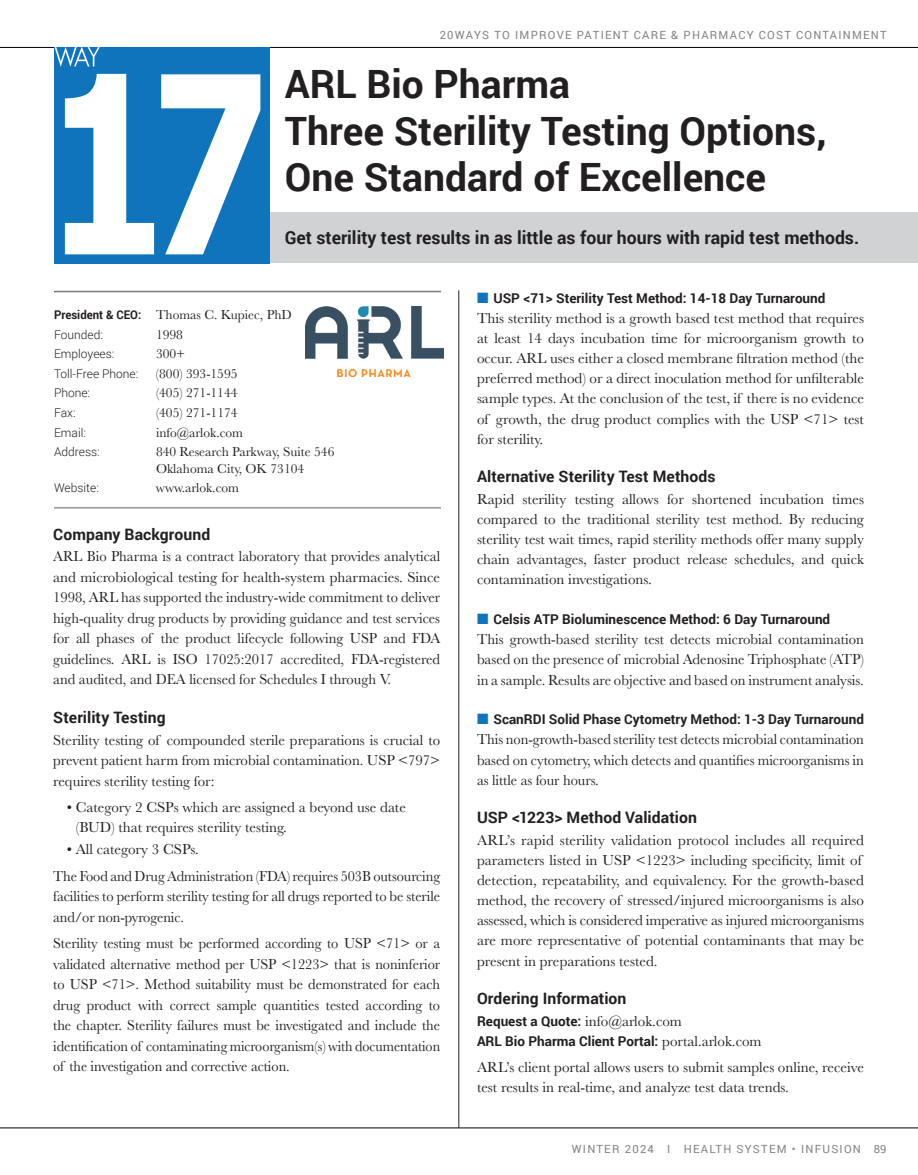
<style>
.page{position:relative;width:918px;height:1175px;background:#fff}
.page>*{position:absolute;margin:0;border:0;box-sizing:border-box;transform-origin:0 0}
.t1{font:700 39px/46.5px "Roboto";color:#231f20}
.t2{font:700 18px "Roboto";color:#231f20}
.t3{font:700 15.75px "Roboto";letter-spacing:.005em;color:#231f20}
.t4{font:15px/20.1px "Baskerville";color:#231f20;text-align:justify}
.t5{font:15px/20.4px "Baskerville";color:#231f20;text-align:justify;scale:.96 1}
.t6{font:700 13.5px/20.1px "Roboto";color:#231f20}
.t7{font:13.5px/16.5px "Baskerville";color:#231f20}
.t8{font:300 12px "Roboto";color:#231f20}
.t9{font:11.25px "Roboto";letter-spacing:.11em;color:#808285}
.s1{font-family:"Roboto";font-weight:700;font-size:12px}
.s2{color:#1074bc}
.s3{font-family:"Baskerville";font-weight:400;font-size:15px}
</style>
<div class="page">
<hr style="left:0;top:47px;width:918px;height:1px;background:#080302">
<hr style="left:54px;top:291px;width:387px;height:1px;background:#7d7a7a">
<div style="left:56px;top:212px;width:862px;height:51px;background:#d1d2d4"></div>
<hr style="left:54px;top:507px;width:387px;height:1px;background:#939598">
<img style="left:306px;top:307px;width:137px;height:70px">
<hr style="left:459px;top:290px;width:1px;height:837px;background:#231f20">
<div style="left:54px;top:47px;width:216px;height:216px;background:#1074bc"></div>
<svg style="left:65px;top:74px;width:89px;height:180px"></svg>
<svg style="left:161px;top:74px;width:99px;height:180px"></svg>
<svg style="left:55px;top:47px;width:45px;height:20px"></svg>
<hr style="left:0;top:1127px;width:918px;height:1px;background:#080302">
<p class="t9" style="left:440px;top:27px;width:448px">20WAYS TO IMPROVE PATIENT CARE &amp; PHARMACY COST CONTAINMENT</p>
<h1 class="t1" style="left:285px;top:59px;width:543px">ARL Bio Pharma<br>Three Sterility Testing Options,<br>One Standard of Excellence</h1>
<p class="t2" style="left:285px;top:225px;width:576px">Get sterility test results in as little as four hours with rapid test methods.</p>
<p class="t7" style="left:54px;top:307px;width:239px"><span class="s1">President &amp; CEO:</span> Thomas C. Kupiec, PhD</p>
<p class="t8" style="left:54px;top:326px;width:50px">Founded:</p>
<p class="t7" style="left:156px;top:326px;width:28px">1998</p>
<p class="t8" style="left:54px;top:346px;width:62px">Employees:</p>
<p class="t7" style="left:156px;top:346px;width:31px">300+</p>
<p class="t8" style="left:54px;top:365px;width:86px">Toll-Free Phone:</p>
<p class="t7" style="left:156px;top:365px;width:83px">(800) 393-1595</p>
<p class="t8" style="left:54px;top:385px;width:38px">Phone:</p>
<p class="t7" style="left:156px;top:385px;width:83px">(405) 271-1144</p>
<p class="t8" style="left:54px;top:404px;width:23px">Fax:</p>
<p class="t7" style="left:156px;top:404px;width:83px">(405) 271-1174</p>
<p class="t8" style="left:54px;top:424px;width:33px">Email:</p>
<p class="t7" style="left:156px;top:424px;width:89px">info@arlok.com</p>
<p class="t8" style="left:54px;top:443px;width:47px">Address:</p>
<p class="t7" style="left:156px;top:443px;width:180px">840 Research Parkway, Suite 546<br>Oklahoma City, OK 73104</p>
<p class="t8" style="left:54px;top:479px;width:46px">Website:</p>
<p class="t7" style="left:156px;top:479px;width:85px">www.arlok.com</p>
<p class="t3" style="left:53px;top:523px;width:159px">Company Background</p>
<p class="t4" style="left:53px;top:546px;width:388px">ARL Bio Pharma is a contract laboratory that provides analytical and microbiological testing for health-system pharmacies. Since 1998, ARL has supported the industry-wide commitment to deliver high-quality drug products by providing guidance and test services for all phases of the product lifecycle following USP and FDA guidelines. ARL is ISO 17025:2017 accredited, FDA-registered and audited, and DEA licensed for Schedules I through V.</p>
<p class="t3" style="left:53px;top:706px;width:114px">Sterility Testing</p>
<p class="t4" style="left:53px;top:730px;width:388px">Sterility testing of compounded sterile preparations is crucial to prevent patient harm from microbial contamination. USP &lt;797&gt; requires sterility testing for:</p>
<p class="t4" style="left:76px;top:797px;width:332px;line-height:19.6px;text-indent:-9px">• Category 2 CSPs which are assigned a beyond use date (BUD) that requires sterility testing.</p>
<p class="t4" style="left:53px;top:835px;width:388px;line-height:27.2px;text-indent:14px">• All category 3 CSPs.<br>The Food and Drug Administration (FDA) requires 503B outsourcing</p>
<p class="t4" style="left:53px;top:886px;width:389px">facilities to perform sterility testing for all drugs reported to be sterile and/or non-pyrogenic.</p>
<p class="t5" style="left:53px;top:933px;width:405px">Sterility testing must be performed according to USP &lt;71&gt; or a validated alternative method per USP &lt;1223&gt; that is noninferior to USP &lt;71&gt;. Method suitability must be demonstrated for each drug product with correct sample quantities tested according to the chapter. Sterility failures must be investigated and include the identification of contaminating microorganism(s) with documentation of the investigation and corrective action.</p>
<p class="t6" style="left:477px;top:287px;width:350px"><span class="s2">■</span> USP &lt;71&gt; Sterility Test Method: 14-18 Day Turnaround</p>
<p class="t4" style="left:477px;top:308px;width:389px">This sterility method is a growth based test method that requires at least 14 days incubation time for microorganism growth to occur. ARL uses either a closed membrane filtration method (the preferred method) or a direct inoculation method for unfilterable sample types. At the conclusion of the test, if there is no evidence of growth, the drug product complies with the USP &lt;71&gt; test for sterility.</p>
<p class="t3" style="left:477px;top:465px;width:240px">Alternative Sterility Test Methods</p>
<p class="t4" style="left:477px;top:489px;width:389px">Rapid sterility testing allows for shortened incubation times compared to the traditional sterility test method. By reducing sterility test wait times, rapid sterility methods offer many supply chain advantages, faster product release schedules, and quick contamination investigations.</p>
<p class="t6" style="left:477px;top:608px;width:355px"><span class="s2">■</span> Celsis ATP Bioluminescence Method: 6 Day Turnaround</p>
<p class="t4" style="left:477px;top:629px;width:388px">This growth-based sterility test detects microbial contamination based on the presence of microbial Adenosine Triphosphate (ATP) in a sample. Results are objective and based on instrument analysis.</p>
<p class="t6" style="left:477px;top:709px;width:388px"><span class="s2">■</span> ScanRDI Solid Phase Cytometry Method: 1-3 Day Turnaround</p>
<p class="t4" style="left:477px;top:729px;width:388px">This non-growth-based sterility test detects microbial contamination based on cytometry, which detects and quantifies microorganisms in as little as four hours.</p>
<p class="t3" style="left:477px;top:806px;width:222px">USP &lt;1223&gt; Method Validation</p>
<p class="t4" style="left:477px;top:830px;width:389px;text-align:left">ARL’s rapid sterility validation protocol includes all required parameters listed in USP &lt;1223&gt; including specificity, limit of detection, repeatability, and equivalency. For the growth-based method, the recovery of stressed/injured microorganisms is also assessed, which is considered imperative as injured microorganisms are more representative of potential contaminants that may be present in preparations tested.</p>
<p class="t3" style="left:477px;top:987px;width:151px">Ordering Information</p>
<p class="t6" style="left:477px;top:1010px;width:286px">Request a Quote: <span class="s3">info@arlok.com<br></span>ARL Bio Pharma Client Portal: <span class="s3">portal.arlok.com</span></p>
<p class="t4" style="left:477px;top:1057px;width:389px">ARL’s client portal allows users to submit samples online, receive test results in real-time, and analyze test data trends.</p>
<p class="t9" style="left:572px;top:1141px;width:291px">WINTER 2024 I HEALTH SYSTEM • INFUSION</p>
<p class="t9" style="left:874px;top:1141px;width:14px">89</p>
</div>
